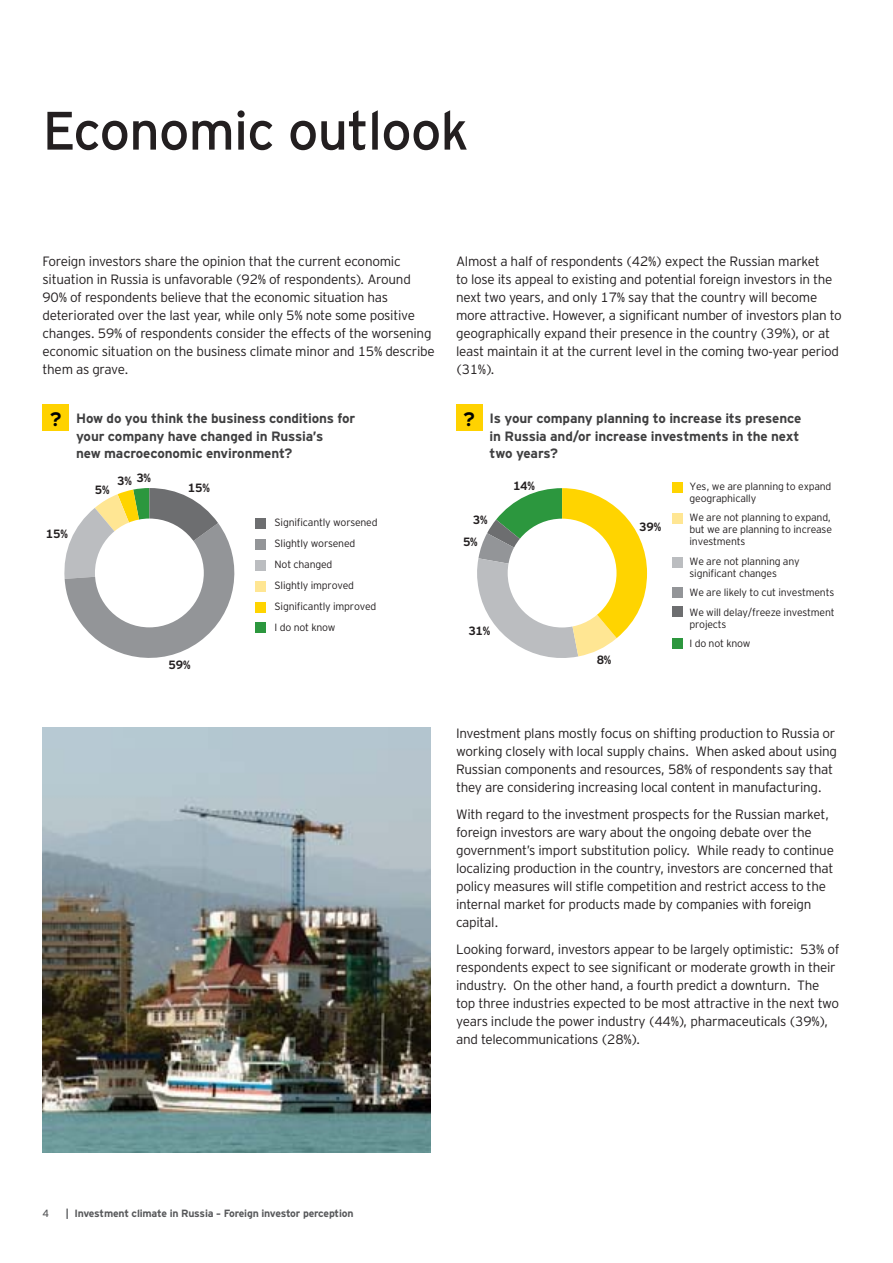
<style>
.page{position:relative;width:893px;height:1263px;background:#fff}
.page>*{position:absolute;margin:0;border:0;box-sizing:border-box;transform-origin:0 0}
.t1{font:54px "EY Interstate";letter-spacing:-.02em;color:#231f20}
.t2{font:300 13.5px/18px "EY Interstate";letter-spacing:-.02em;color:#231f20}
.t3{font:700 13.5px/18px "EY Interstate";letter-spacing:-.01em;color:#404041}
.t4{font:700 12px "EY Interstate";letter-spacing:-.02em;color:#231f20}
.t5{font:300 10.5px/21px "EY Interstate";letter-spacing:-.02em;color:#231f20}
.t6{font:700 10.5px "EY Interstate";letter-spacing:-.02em;color:#58595b}
.t7{font:10.5px "EY Interstate";color:#58595b}
.s1{font-size:19.5px;color:#010202}
</style>
<div class="page">
<div style="left:43px;top:404px;width:26px;height:27px;background:#ffd200"></div>
<div style="left:456px;top:404px;width:27px;height:27px;background:#ffd200"></div>
<div style="left:256px;top:518px;width:10px;height:11px;background:#6d6e70"></div>
<div style="left:256px;top:539px;width:10px;height:11px;background:#939598"></div>
<div style="left:256px;top:560px;width:10px;height:11px;background:#bbbdc0"></div>
<div style="left:256px;top:581px;width:10px;height:11px;background:#ffe693"></div>
<div style="left:256px;top:602px;width:10px;height:10px;background:#ffd400"></div>
<div style="left:256px;top:623px;width:10px;height:10px;background:#2c973e"></div>
<svg style="left:64px;top:488px;width:171px;height:170px"></svg>
<div style="left:95px;top:519px;width:109px;height:108px;background:#fff;border-radius:50%"></div>
<div style="left:672px;top:482px;width:11px;height:11px;background:#ffd400"></div>
<div style="left:672px;top:513px;width:11px;height:11px;background:#ffe693"></div>
<div style="left:672px;top:557px;width:11px;height:11px;background:#bbbdc0"></div>
<div style="left:672px;top:587px;width:11px;height:10px;background:#939598"></div>
<div style="left:672px;top:607px;width:11px;height:10px;background:#6d6e70"></div>
<div style="left:672px;top:638px;width:11px;height:11px;background:#2c973e"></div>
<svg style="left:477px;top:488px;width:170px;height:170px"></svg>
<div style="left:508px;top:519px;width:108px;height:108px;background:#fff;border-radius:50%"></div>
<img style="left:43px;top:727px;width:388px;height:425px">
<h1 class="t1" style="left:43px;top:111px;width:428px">Economic outlook</h1>
<p class="t2" style="left:43px;top:253px;width:394px">Foreign investors share the opinion that the current economic situation in Russia is unfavorable (92% of respondents). Around 90% of respondents believe that the economic situation has deteriorated over the last year, while only 5% note some positive changes. 59% of respondents consider the effects of the worsening economic situation on the business climate minor and 15% describe them as grave.</p>
<p class="t2" style="left:456px;top:253px;width:387px">Almost a half of respondents (42%) expect the Russian market<br>to lose its appeal to existing and potential foreign investors in the next two years, and only 17% say that the country will become more attractive. However, a significant number of investors plan to geographically expand their presence in the country (39%), or at least maintain it at the current level in the coming two-year period (31%).</p>
<p class="t3" style="left:76px;top:409px;width:281px;text-indent:-26px"><span class="s1">?</span> How do you think the business conditions for your company have changed in Russia’s<br>new macroeconomic environment?</p>
<p class="t3" style="left:490px;top:409px;width:313px;text-indent:-26px"><span class="s1">?</span> Is your company planning to increase its presence in Russia and/or increase investments in the next two years?</p>
<p class="t4" style="left:46px;top:528px;width:23px">15%</p>
<p class="t4" style="left:117px;top:474px;width:35px">3% 3%</p>
<p class="t4" style="left:95px;top:485px;width:16px">5%</p>
<p class="t4" style="left:188px;top:483px;width:23px">15%</p>
<p class="t4" style="left:169px;top:659px;width:23px">59%</p>
<p class="t5" style="left:275px;top:513px;width:105px">Significantly worsened<br>Slightly worsened<br>Not changed<br>Slightly improved<br>Significantly improved<br>I do not know</p>
<p class="t7" style="left:43px;top:1210px;width:8px">4</p>
<p class="t6" style="left:66px;top:1209px;width:289px">| Investment climate in Russia – Foreign investor perception</p>
<p class="t4" style="left:473px;top:515px;width:16px">3%</p>
<p class="t4" style="left:463px;top:537px;width:16px">5%</p>
<p class="t4" style="left:513px;top:480px;width:23px">14%</p>
<p class="t4" style="left:468px;top:625px;width:23px">31%</p>
<p class="t4" style="left:639px;top:522px;width:23px">39%</p>
<p class="t4" style="left:597px;top:654px;width:16px">8%</p>
<p class="t5" style="left:689px;top:481px;width:143px;line-height:12px">Yes, we are planning to expand geographically</p>
<p class="t5" style="left:689px;top:512px;width:144px;line-height:12px;text-align:justify">We are not planning to expand, but we are planning to increase investments</p>
<p class="t5" style="left:689px;top:556px;width:112px;line-height:12px">We are not planning any significant changes</p>
<p class="t5" style="left:689px;top:584px;width:147px;line-height:19.5px">We are likely to cut investments<br>We will delay/freeze investment</p>
<p class="t5" style="left:689px;top:615px;width:63px;line-height:19.5px">projects<br>I do not know</p>
<p class="t2" style="left:456px;top:725px;width:383px">Investment plans mostly focus on shifting production to Russia or working closely with local supply chains. When asked about using Russian components and resources, 58% of respondents say that they are considering increasing local content in manufacturing.</p>
<p class="t2" style="left:456px;top:806px;width:379px">With regard to the investment prospects for the Russian market, foreign investors are wary about the ongoing debate over the government’s import substitution policy. While ready to continue localizing production in the country, investors are concerned that policy measures will stifle competition and restrict access to the internal market for products made by companies with foreign capital.</p>
<p class="t2" style="left:456px;top:941px;width:385px">Looking forward, investors appear to be largely optimistic: 53% of respondents expect to see significant or moderate growth in their industry. On the other hand, a fourth predict a downturn. The top three industries expected to be most attractive in the next two years include the power industry (44%), pharmaceuticals (39%), and telecommunications (28%).</p>
</div>
